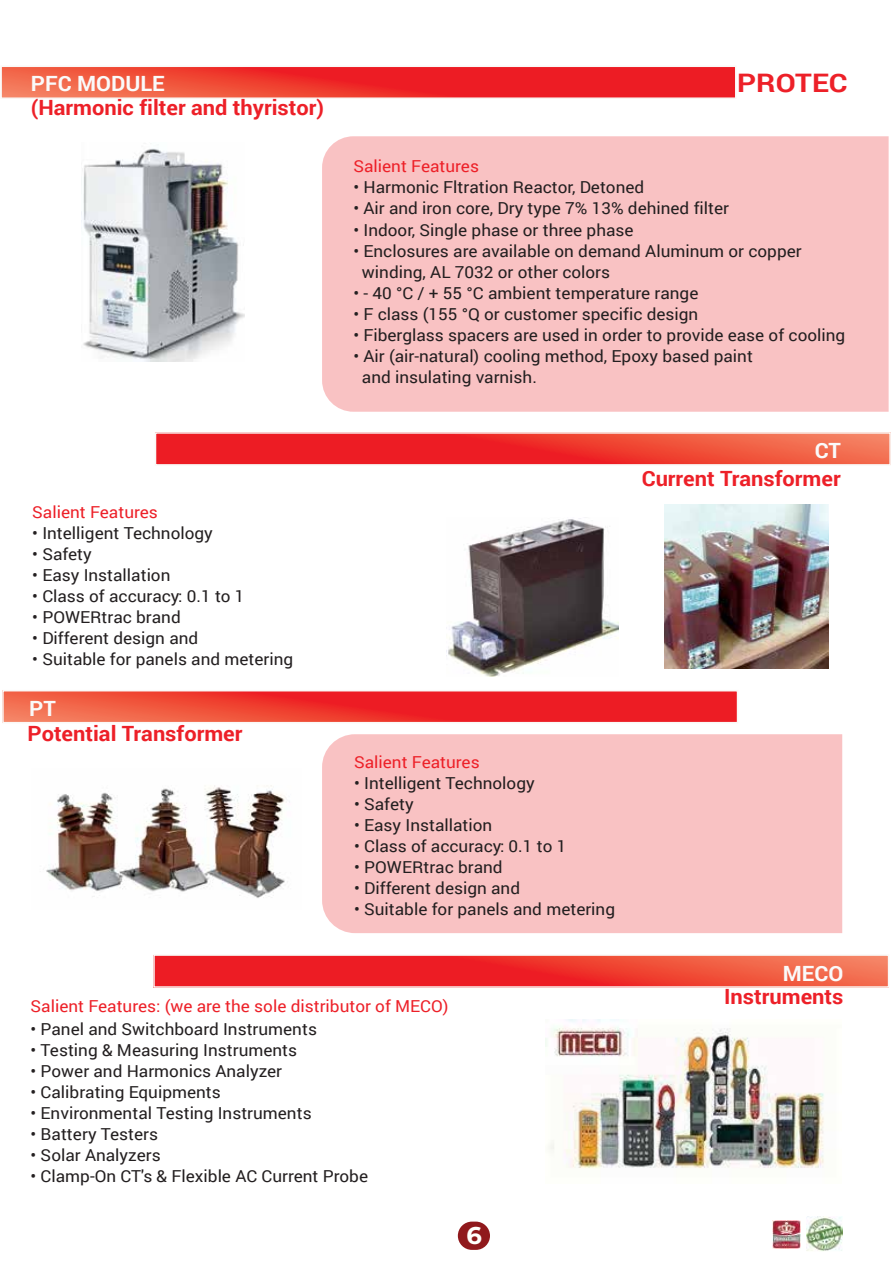
<style>
.page{position:relative;width:893px;height:1263px;background:#fff}
.page>*{position:absolute;margin:0;border:0;box-sizing:border-box;transform-origin:0 0}
.t1{font:700 25.5px "Roboto";color:#ed2028;scale:1.15 1}
.t2{font:700 24.3px "Montserrat";color:#fffffc}
.t3{font:700 21px "Roboto";color:#ed2028;scale:1.04 1}
.t4{font:700 21px "Roboto";color:#fafafa;scale:1.04 1}
.t5{font:16.5px/21px "Roboto";color:#231f20;scale:1.04 1}
.t6{font:16.5px "Roboto";color:#ed2028;scale:1.04 1}
</style>
<div class="page">
<img style="left:546px;top:1019px;width:278px;height:150px">
<svg style="left:3px;top:69px;width:730px;height:27px;background:#ee352f"></svg>
<div style="left:0;top:66px;width:736px;height:33px;border:2px solid #faf8f6"></div>
<svg style="left:5px;top:693px;width:730px;height:27px;background:#ee342f"></svg>
<div style="left:2px;top:690px;width:736px;height:33px;border:2px solid #faf8f6"></div>
<svg style="left:158px;top:435px;width:730px;height:28px;background:#ee3630"></svg>
<div style="left:155px;top:432px;width:736px;height:34px;border:2px solid #faf8f6"></div>
<svg style="left:156px;top:957px;width:730px;height:28px;background:#ee3630"></svg>
<div style="left:153px;top:954px;width:736px;height:34px;border:2px solid #faf8f6"></div>
<div style="left:322px;top:136px;width:567px;height:276px;background:#f9c2c3"></div>
<img style="left:81px;top:148px;width:164px;height:213px">
<div style="left:322px;top:734px;width:520px;height:199px;background:#f9c2c3"></div>
<img style="left:446px;top:518px;width:172px;height:158px">
<img style="left:807px;top:1216px;width:35px;height:35px">
<img style="left:772px;top:1220px;width:29px;height:29px">
<div style="left:458px;top:1221px;width:32px;height:29px;background:#90191c;border-radius:14px"></div>
<img style="left:46px;top:785px;width:244px;height:113px">
<img style="left:664px;top:504px;width:165px;height:165px">
<p class="t4" style="left:31px;top:69px;width:130px">PFC MODULE</p>
<h1 class="t1" style="left:737px;top:65px;width:97px">PROTEC</h1>
<p class="t3" style="left:31px;top:93px;width:283px">(Harmonic filter and thyristor)</p>
<p class="t6" style="left:353px;top:155px;width:122px">Salient Features</p>
<p class="t5" style="left:353px;top:176px;width:281px">• Harmonic Fltration Reactor, Detoned</p>
<p class="t5" style="left:353px;top:197px;width:363px">• Air and iron core, Dry type 7% 13% dehined filter</p>
<p class="t5" style="left:353px;top:218px;width:271px">• Indoor, Single phase or three phase</p>
<p class="t5" style="left:362px;top:239px;width:424px;text-indent:-9px">• Enclosures are available on demand Aluminum or copper winding, AL 7032 or other colors</p>
<p class="t5" style="left:353px;top:281px;width:333px">• - 40 °C / + 55 °C ambient temperature range</p>
<p class="t5" style="left:353px;top:302px;width:333px">• F class (155 °Q or customer specific design</p>
<p class="t5" style="left:353px;top:324px;width:474px">• Fiberglass spacers are used in order to provide ease of cooling</p>
<p class="t5" style="left:362px;top:345px;width:377px;text-indent:-9px">• Air (air-natural) cooling method, Epoxy based paint and insulating varnish.</p>
<p class="t6" style="left:32px;top:500px;width:122px">Salient Features</p>
<p class="t5" style="left:32px;top:522px;width:175px">• Intelligent Technology</p>
<p class="t5" style="left:32px;top:543px;width:59px">• Safety</p>
<p class="t5" style="left:32px;top:564px;width:134px">• Easy Installation</p>
<p class="t5" style="left:32px;top:585px;width:206px">• Class of accuracy: 0.1 to 1</p>
<p class="t5" style="left:32px;top:606px;width:144px">• POWERtrac brand</p>
<p class="t5" style="left:32px;top:627px;width:161px">• Different design and</p>
<p class="t5" style="left:32px;top:648px;width:252px">• Suitable for panels and metering</p>
<p class="t4" style="left:29px;top:693px;width:27px">PT</p>
<p class="t3" style="left:28px;top:718px;width:208px">Potential Transformer</p>
<p class="t6" style="left:354px;top:750px;width:122px">Salient Features</p>
<p class="t5" style="left:354px;top:772px;width:175px">• Intelligent Technology</p>
<p class="t5" style="left:354px;top:793px;width:59px">• Safety</p>
<p class="t5" style="left:354px;top:814px;width:134px">• Easy Installation</p>
<p class="t5" style="left:354px;top:835px;width:206px">• Class of accuracy: 0.1 to 1</p>
<p class="t5" style="left:354px;top:856px;width:144px">• POWERtrac brand</p>
<p class="t5" style="left:354px;top:877px;width:161px">• Different design and</p>
<p class="t5" style="left:354px;top:898px;width:252px">• Suitable for panels and metering</p>
<p class="t6" style="left:31px;top:995px;width:403px">Salient Features: (we are the sole distributor of MECO)</p>
<p class="t5" style="left:31px;top:1018px;width:277px">• Panel and Switchboard Instruments</p>
<p class="t5" style="left:31px;top:1039px;width:258px">• Testing &amp; Measuring Instruments</p>
<p class="t5" style="left:31px;top:1060px;width:243px">• Power and Harmonics Analyzer</p>
<p class="t5" style="left:31px;top:1081px;width:184px">• Calibrating Equipments</p>
<p class="t5" style="left:31px;top:1102px;width:272px">• Environmental Testing Instruments</p>
<p class="t5" style="left:31px;top:1123px;width:124px">• Battery Testers</p>
<p class="t5" style="left:31px;top:1144px;width:127px">• Solar Analyzers</p>
<p class="t5" style="left:31px;top:1165px;width:326px">• Clamp-On CT's &amp; Flexible AC Current Probe</p>
<h2 class="t2" style="left:467px;top:1217px;width:17px">6</h2>
<p class="t4" style="left:815px;top:436px;width:27px">CT</p>
<p class="t3" style="left:642px;top:464px;width:193px">Current Transformer</p>
<p class="t4" style="left:783px;top:958px;width:60px">MECO</p>
<p class="t3" style="left:724px;top:982px;width:116px">Instruments</p>
</div>
